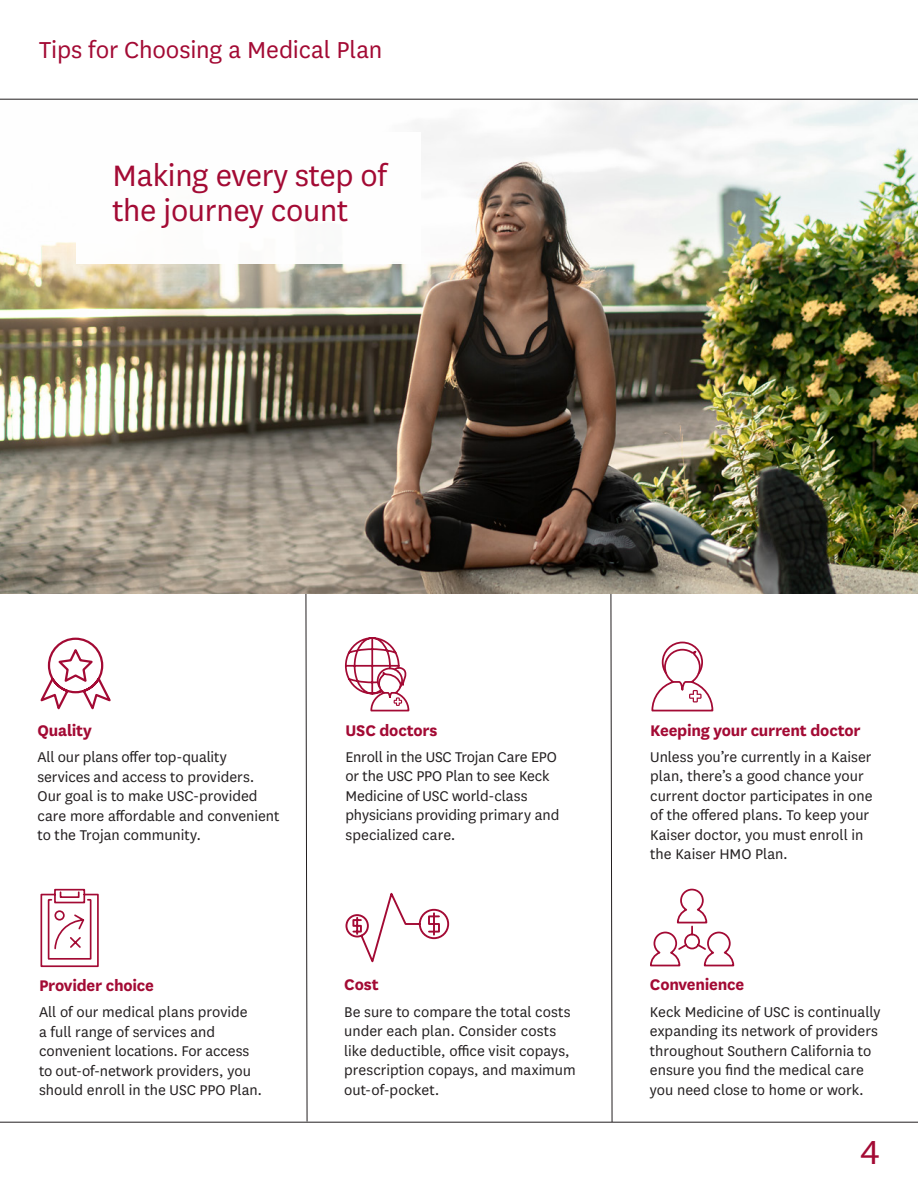
<style>
.page{position:relative;width:918px;height:1188px;background:#fff}
.page>*{position:absolute;margin:0;border:0;box-sizing:border-box;transform-origin:0 0}
.t1{font:39px "National";color:#a30a34}
.t2{font:34.5px/34.5px "National";letter-spacing:-.01em;color:#a30a34}
.t3{font:27px "National";letter-spacing:-.005em;color:#a30a34}
.t4{font:700 18px "National";letter-spacing:-.01em;color:#a30a34}
.t5{font:16.5px/19.5px "National";color:#231f20}
</style>
<div class="page">
<img style="left:0;top:100px;width:918px;height:494px">
<svg style="left:40px;top:637px;width:71px;height:73px"></svg>
<svg style="left:344px;top:637px;width:66px;height:75px"></svg>
<svg style="left:651px;top:641px;width:63px;height:71px"></svg>
<svg style="left:345px;top:892px;width:105px;height:71px"></svg>
<svg style="left:40px;top:888px;width:59px;height:80px"></svg>
<svg style="left:650px;top:888px;width:85px;height:79px"></svg>
<svg style="left:611px;top:594px;width:1px;height:528px"></svg>
<svg style="left:306px;top:594px;width:1px;height:528px"></svg>
<hr style="left:0;top:1122px;width:918px;height:1px;background:#231f20">
<div style="left:76px;top:132px;width:345px;height:132px;background:#fff"></div>
<hr style="left:0;top:99px;width:918px;height:1px;background:#231f20">
<p class="t3" style="left:39px;top:32px;width:345px">Tips for Choosing a Medical Plan</p>
<p class="t2" style="left:113px;top:157px;width:276px">Making every step of the journey count</p>
<p class="t4" style="left:38px;top:718px;width:56px">Quality</p>
<p class="t5" style="left:38px;top:747px;width:244px">All our plans offer top-quality services and access to providers.<br>Our goal is to make USC-provided care more affordable and convenient to the Trojan community.</p>
<p class="t4" style="left:39px;top:972px;width:116px">Provider choice</p>
<p class="t5" style="left:39px;top:1001px;width:225px">All of our medical plans provide<br>a full range of services and convenient locations. For access to out-of-network providers, you should enroll in the USC PPO Plan.</p>
<p class="t4" style="left:345px;top:717px;width:93px">USC doctors</p>
<p class="t5" style="left:345px;top:746px;width:216px">Enroll in the USC Trojan Care EPO or the USC PPO Plan to see Keck<br>Medicine of USC world-class physicians providing primary and specialized care.</p>
<p class="t4" style="left:344px;top:972px;width:36px">Cost</p>
<p class="t5" style="left:344px;top:1001px;width:233px">Be sure to compare the total costs under each plan. Consider costs like deductible, office visit copays, prescription copays, and maximum out-of-pocket.</p>
<p class="t4" style="left:650px;top:717px;width:212px">Keeping your current doctor</p>
<p class="t5" style="left:650px;top:746px;width:224px">Unless you’re currently in a Kaiser plan, there’s a good chance your current doctor participates in one of the offered plans. To keep your<br>Kaiser doctor, you must enroll in the Kaiser HMO Plan.</p>
<p class="t4" style="left:650px;top:972px;width:96px">Convenience</p>
<p class="t5" style="left:650px;top:1001px;width:232px">Keck Medicine of USC is continually expanding its network of providers throughout Southern California to ensure you find the medical care you need close to home or work.</p>
<p class="t1" style="left:860px;top:1127px;width:21px">4</p>
</div>
